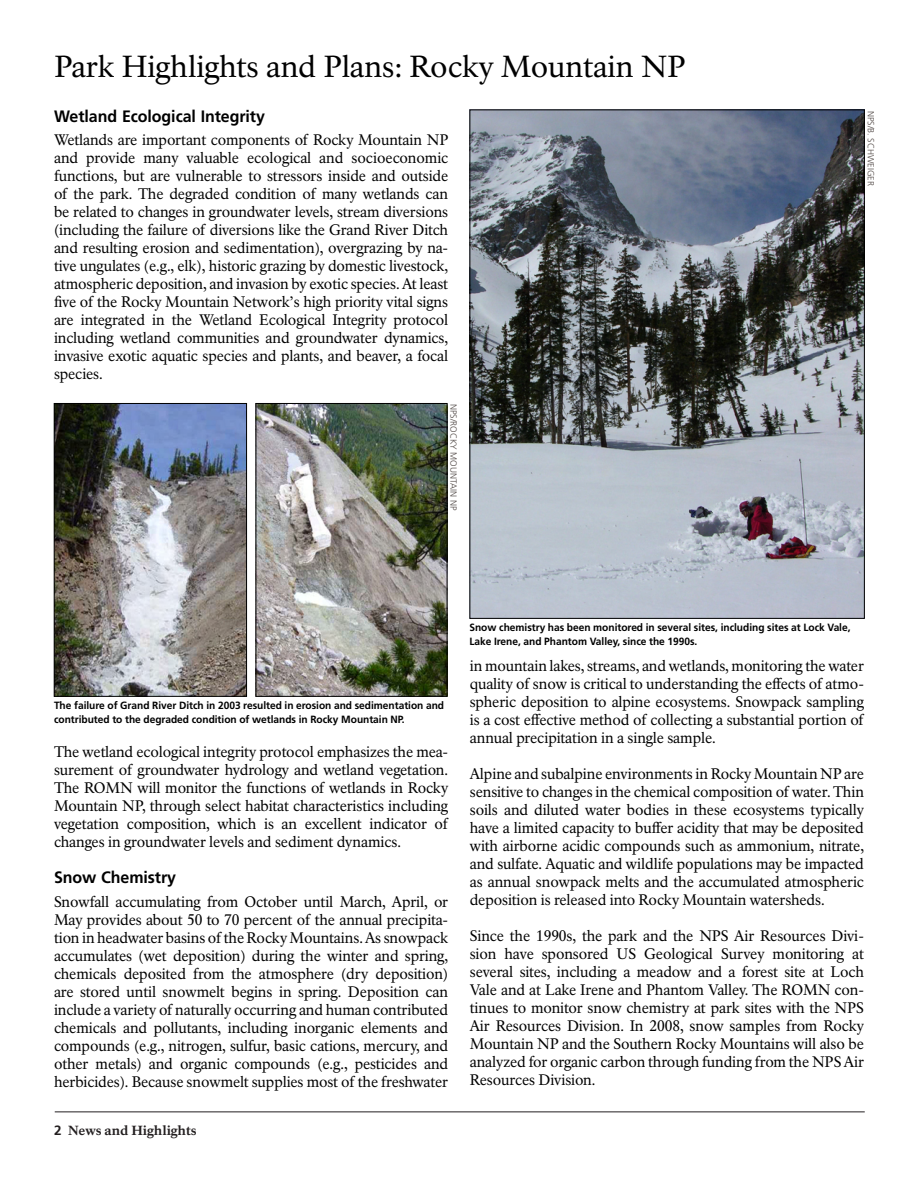
<style>
.page{position:relative;width:918px;height:1188px;background:#fff}
.page>*{position:absolute;margin:0;border:0;box-sizing:border-box;transform-origin:0 0}
.heading_1{font:30px "NPS Rawlinson OT";letter-spacing:-.005em;color:#000}
.heading_2{font:700 16.5px "Frutiger LT Std";letter-spacing:-.005em;color:#000}
.text{font:15px/18px "NPS Rawlinson OT";letter-spacing:-.005em;color:#000;text-align:justify}
.t1{font:800 13.05px "NPS Rawlinson OT Old";letter-spacing:-.005em;color:#231f20}
.t2{font:700 10.5px/13.5px "Frutiger LT Std";letter-spacing:-.005em;color:#000}
.photo_credit{font:300 9px "Frutiger LT Std";color:#524a47}
.s1{font-family:"Frutiger LT Std";font-weight:700;font-size:13.5px}
</style>
<div class="page">
<hr style="left:55px;top:1112px;width:810px;height:1px;background:#231f20">
<img style="left:472px;top:112px;width:391px;height:505px">
<img style="left:56px;top:405px;width:189px;height:290px">
<div style="left:54px;top:403px;width:193px;height:294px;border:1px solid #000"></div>
<img style="left:258px;top:405px;width:187px;height:290px">
<div style="left:256px;top:403px;width:191px;height:294px;border:1px solid #000"></div>
<p class="heading_1" style="left:54px;top:48px;width:633px">Park Highlights and Plans: Rocky Mountain NP</p>
<p class="heading_2" style="left:54px;top:106px;width:213px">Wetland Ecological Integrity</p>
<p class="text" style="left:54px;top:131px;width:396px">Wetlands are important components of Rocky Mountain NP and provide many valuable ecological and socioeconomic functions, but are vulnerable to stressors inside and outside of the park. The degraded condition of many wetlands can be related to changes in groundwater levels, stream diversions (including the failure of diversions like the Grand River Ditch and resulting erosion and sedimentation), overgrazing by na&shy;tive ungulates (e.g., elk), historic grazing by domestic livestock, atmospheric deposition, and invasion by exotic species. At least five of the Rocky Mountain Network’s high priority vital signs are integrated in the Wetland Ecological Integrity protocol including wetland communities and groundwater dynamics, invasive exotic aquatic species and plants, and beaver, a focal species.</p>
<p class="photo_credit" style="left:459px;top:404px;width:108px;rotate:90deg">nps/Rocky Mountain NP</p>
<p class="photo_credit" style="left:876px;top:111px;width:75px;rotate:90deg">nps/B. Schweiger</p>
<p class="t2" style="left:470px;top:621px;width:383px">Snow chemistry has been monitored in several sites, including sites at Lock Vale,<br>Lake Irene, and Phantom Valley, since the 1990s.</p>
<p class="t2" style="left:54px;top:699px;width:392px">The failure of Grand River Ditch in 2003 resulted in erosion and sedimentation and contributed to the degraded condition of wetlands in Rocky Mountain NP.</p>
<p class="text" style="left:54px;top:743px;width:396px">The wetland ecological integrity protocol emphasizes the mea&shy;surement of groundwater hydrology and wetland vegetation.<br>The ROMN will monitor the functions of wetlands in Rocky Mountain NP, through select habitat characteristics including vegetation composition, which is an excellent indicator of changes in groundwater levels and sediment dynamics.</p>
<p class="heading_2" style="left:54px;top:868px;width:124px">Snow Chemistry</p>
<p class="text" style="left:54px;top:893px;width:396px">Snowfall accumulating from October until March, April, or May provides about 50 to 70 percent of the annual precipita&shy;tion in headwater basins of the Rocky Mountains. As snowpack accumulates (wet deposition) during the winter and spring, chemicals deposited from the atmosphere (dry deposition) are stored until snowmelt begins in spring. Deposition can include a variety of naturally occurring and human contributed chemicals and pollutants, including inorganic elements and compounds (e.g., nitrogen, sulfur, basic cations, mercury, and other metals) and organic compounds (e.g., pesticides and herbicides). Because snowmelt supplies most of the freshwater</p>
<p class="t1" style="left:54px;top:1122px;width:144px"><span class="s1">2</span> News and Highlights</p>
<p class="text" style="left:470px;top:657px;width:396px">in mountain lakes, streams, and wetlands, monitoring the water quality of snow is critical to understanding the effects of atmo&shy;spheric deposition to alpine ecosystems. Snowpack sampling is a cost effective method of collecting a substantial portion of annual precipitation in a single sample.</p>
<p class="text" style="left:470px;top:765px;width:396px">Alpine and subalpine environments in Rocky Mountain NP are sensitive to changes in the chemical composition of water. Thin soils and diluted water bodies in these ecosystems typically have a limited capacity to buffer acidity that may be deposited with airborne acidic compounds such as ammonium, nitrate, and sulfate. Aquatic and wildlife populations may be impacted as annual snowpack melts and the accumulated atmospheric deposition is released into Rocky Mountain watersheds.</p>
<p class="text" style="left:470px;top:927px;width:396px">Since the 1990s, the park and the NPS Air Resources Divi&shy;sion have sponsored US Geological Survey monitoring at several sites, including a meadow and a forest site at Loch Vale and at Lake Irene and Phantom Valley. The ROMN con&shy;tinues to monitor snow chemistry at park sites with the NPS Air Resources Division. In 2008, snow samples from Rocky Mountain NP and the Southern Rocky Mountains will also be analyzed for organic carbon through funding from the NPS Air Resources Division.</p>
</div>
